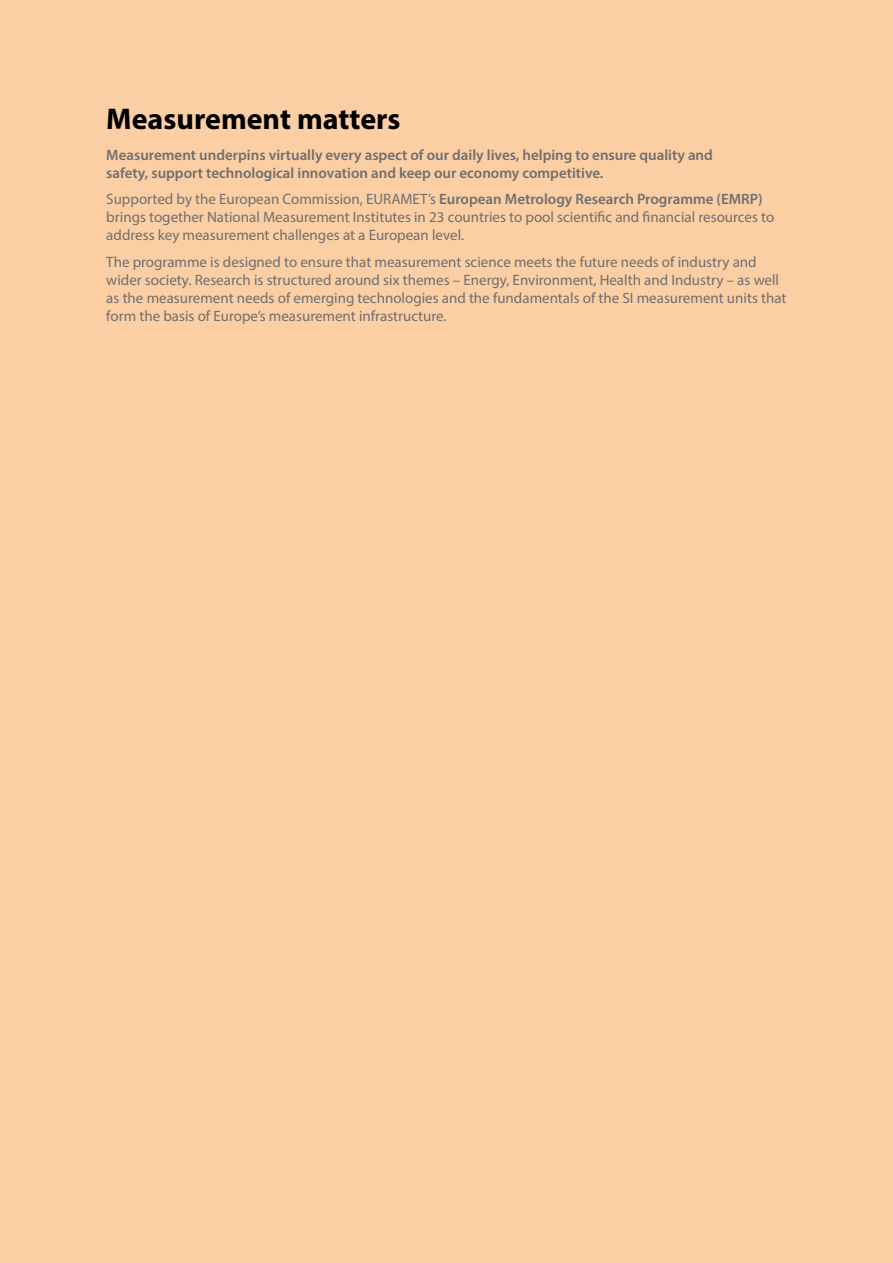
<style>
.page{position:relative;width:893px;height:1263px;background:#fbcea4}
.page>*{position:absolute;margin:0;border:0;box-sizing:border-box;transform-origin:0 0}
.t1{font:700 30px "Myriad Pro";color:#000}
.t2{font:15px/18px "Myriad Pro";color:#706f6f}
.t3{font:600 15px/18px "Myriad Pro";color:#706f6f}
.s1{font-weight:600}
</style>
<div class="page">
<h1 class="t1" style="left:106px;top:99px;width:296px">Measurement matters</h1>
<p class="t3" style="left:106px;top:145px;width:608px">Measurement underpins virtually every aspect of our daily lives, helping to ensure quality and safety, support technological innovation and keep our economy competitive.</p>
<p class="t2" style="left:106px;top:190px;width:669px">Supported by the European Commission, EURAMET’s <span class="s1">European Metrology Research Programme (EMRP) </span>brings together National Measurement Institutes in 23 countries to pool scientific and financial resources to address key measurement challenges at a European level.</p>
<p class="t2" style="left:106px;top:252px;width:682px">The programme is designed to ensure that measurement science meets the future needs of industry and wider society. Research is structured around six themes – Energy, Environment, Health and Industry – as well as the measurement needs of emerging technologies and the fundamentals of the SI measurement units that form the basis of Europe’s measurement infrastructure.</p>
</div>
